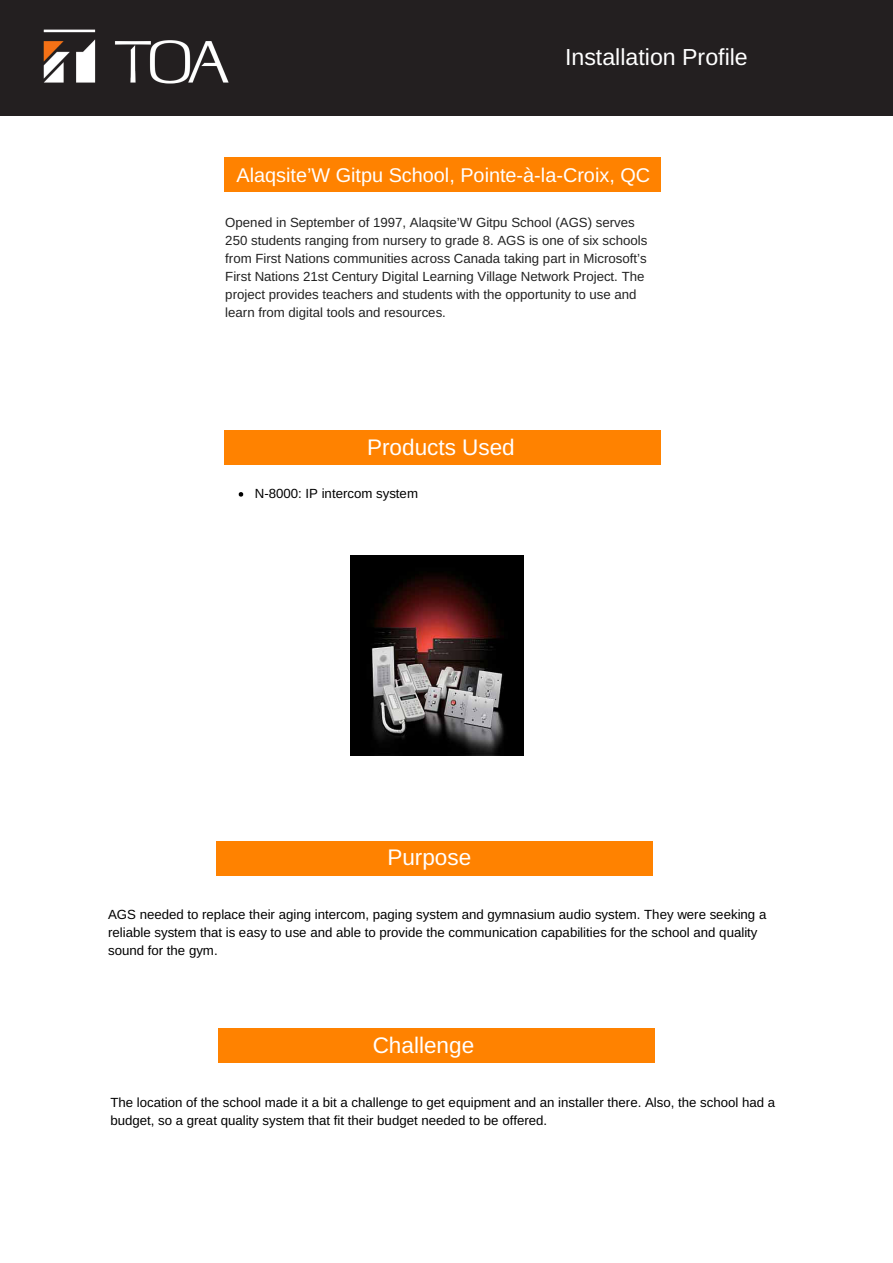
<style>
.page{position:relative;width:893px;height:1263px;background:#fff}
.page>*{position:absolute;margin:0;border:0;box-sizing:border-box;transform-origin:0 0}
.t1{font:23.25px "Arimo";color:#fff}
.t2{font:22.5px "Arimo";color:#fff}
.t3{font:19.8px "Arimo";color:#fff}
.t4{font:13.2px/18px "Arimo";color:#000}
.t5{font:13.2px/18px "Arimo";color:#222}
</style>
<div class="page">
<div style="left:224px;top:157px;width:437px;height:35px;background:#ff8200"></div>
<svg style="left:239px;top:492px;width:4px;height:5px"></svg>
<div style="left:224px;top:430px;width:437px;height:35px;background:#ff8200"></div>
<div style="left:216px;top:841px;width:437px;height:35px;background:#ff8200"></div>
<div style="left:218px;top:1028px;width:437px;height:35px;background:#ff8200"></div>
<div style="left:0;top:0;width:893px;height:116px;background:#231f20"></div>
<img style="left:43px;top:29px;width:186px;height:55px">
<img style="left:350px;top:555px;width:174px;height:201px">
<h1 class="t1" style="left:565px;top:44px;width:184px">Installation Profile</h1>
<h3 class="t3" style="left:237px;top:164px;width:415px">Alaqsite’W Gitpu School, Pointe-à-la-Croix, QC</h3>
<p class="t5" style="left:225px;top:213px;width:424px">Opened in September of 1997, Alaqsite’W Gitpu School (AGS) serves 250 students ranging from nursery to grade 8. AGS is one of six schools from First Nations communities across Canada taking part in Microsoft’s First Nations 21st Century Digital Learning Village Network Project. The project provides teachers and students with the opportunity to use and learn from digital tools and resources.</p>
<h2 class="t2" style="left:367px;top:435px;width:149px">Products Used</h2>
<p class="t4" style="left:255px;top:484px;width:165px">N-8000: IP intercom system</p>
<h2 class="t2" style="left:387px;top:844px;width:85px">Purpose</h2>
<p class="t4" style="left:108px;top:905px;width:660px">AGS needed to replace their aging intercom, paging system and gymnasium audio system. They were seeking a reliable system that is easy to use and able to provide the communication capabilities for the school and quality sound for the gym.</p>
<h2 class="t2" style="left:373px;top:1032px;width:103px">Challenge</h2>
<p class="t4" style="left:110px;top:1093px;width:666px">The location of the school made it a bit a challenge to get equipment and an installer there. Also, the school had a budget, so a great quality system that fit their budget needed to be offered.</p>
</div>
